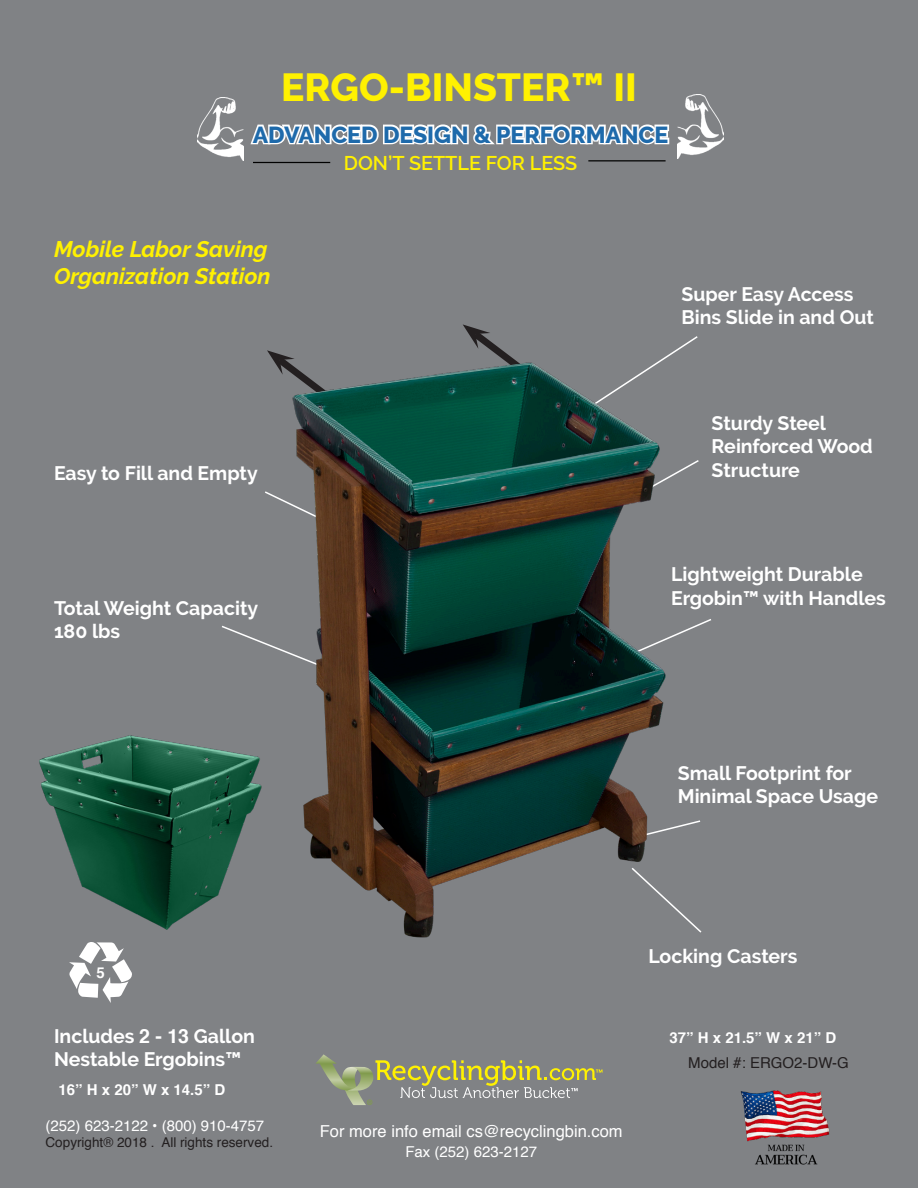
<style>
.page{position:relative;width:918px;height:1188px;background:#808285}
.page>*{position:absolute;margin:0;border:0;box-sizing:border-box;transform-origin:0 0}
.t1{font:800 39px "Raleway";color:#fff101}
.t2{font:800 23.1px "Raleway";color:#1e6aab}
.t3{font:italic 700 22.5px/27px "Raleway";color:#fff101}
.t4{font:600 19.8px "Raleway";color:#fff101}
.t5{font:700 19.5px/23.4px "Raleway";color:#fff}
.t6{font:16.5px "Helvetica";color:#fff}
.t7{font:15px "Helvetica";color:#fff}
.t8{font:700 15px "Helvetica";color:#fff}
.t9{font:15px "Helvetica";color:#231f20}
.t10{font:13.5px "Helvetica";color:#231f20}
.s1{font-family:"Helvetica"}
</style>
<div class="page">
<svg style="left:463px;top:324px;width:44px;height:30px"></svg>
<svg style="left:267px;top:350px;width:15px;height:24px"></svg>
<svg style="left:222px;top:625px;width:60px;height:26px"></svg>
<svg style="left:677px;top:619px;width:34px;height:16px"></svg>
<svg style="left:677px;top:909px;width:25px;height:24px"></svg>
<svg style="left:677px;top:460px;width:22px;height:14px"></svg>
<svg style="left:670px;top:336px;width:28px;height:18px"></svg>
<svg style="left:250px;top:124px;width:420px;height:21px;background:#dfe0e1"></svg>
<hr style="left:253px;top:162px;width:77px;height:1px;background:#000">
<hr style="left:588px;top:160px;width:78px;height:1px;background:#000">
<img style="left:677px;top:95px;width:46px;height:63px">
<img style="left:198px;top:97px;width:46px;height:63px">
<img style="left:39px;top:735px;width:223px;height:195px">
<svg style="left:265px;top:491px;width:17px;height:10px"></svg>
<svg style="left:677px;top:820px;width:24px;height:8px"></svg>
<img style="left:282px;top:354px;width:395px;height:584px">
<svg style="left:69px;top:942px;width:63px;height:61px"></svg>
<img style="left:740px;top:1090px;width:90px;height:75px">
<svg style="left:316px;top:1054px;width:286px;height:51px"></svg>
<p class="t1" style="left:281px;top:65px;width:357px">ERGO-BINSTER™ II</p>
<p class="t2" style="left:253px;top:121px;width:417px">ADVANCED DESIGN &amp; PERFORMANCE</p>
<p class="t4" style="left:344px;top:152px;width:235px">DON’T SETTLE FOR LESS</p>
<p class="t3" style="left:54px;top:236px;width:218px">Mobile Labor Saving<br>Organization Station</p>
<p class="t5" style="left:682px;top:282px;width:194px">Super Easy Access<br>Bins Slide in and Out</p>
<p class="t5" style="left:54px;top:462px;width:205px">Easy to Fill and Empty</p>
<p class="t5" style="left:712px;top:411px;width:163px">Sturdy Steel<br>Reinforced Wood<br>Structure</p>
<p class="t5" style="left:54px;top:596px;width:206px">Total Weight Capacity</p>
<p class="t5" style="left:54px;top:620px;width:68px">180 lbs</p>
<p class="t5" style="left:671px;top:563px;width:216px">Lightweight Durable<br>Ergobin™ with Handles</p>
<p class="t5" style="left:678px;top:762px;width:202px">Small Footprint for<br>Minimal Space Usage</p>
<p class="t8" style="left:96px;top:960px;width:10px">5</p>
<p class="t5" style="left:54px;top:1024px;width:203px">Includes <span class="s1">2 - 13</span> Gallon<br>Nestable Ergobins™</p>
<p class="t8" style="left:59px;top:1077px;width:168px">16” H x 20” W x 14.5” D</p>
<p class="t7" style="left:46px;top:1114px;width:220px">(252) 623-2122 • (800) 910-4757</p>
<p class="t10" style="left:46px;top:1132px;width:229px">Copyright® 2018 . All rights reserved.</p>
<p class="t6" style="left:320px;top:1119px;width:304px">For more info email cs@recyclingbin.com</p>
<p class="t7" style="left:405px;top:1140px;width:133px">Fax (252) 623-2127</p>
<p class="t5" style="left:649px;top:944px;width:150px">Locking Casters</p>
<p class="t8" style="left:670px;top:1026px;width:168px">37” H x 21.5” W x 21” D</p>
<p class="t9" style="left:688px;top:1051px;width:162px">Model #: ERGO2-DW-G</p>
</div>
